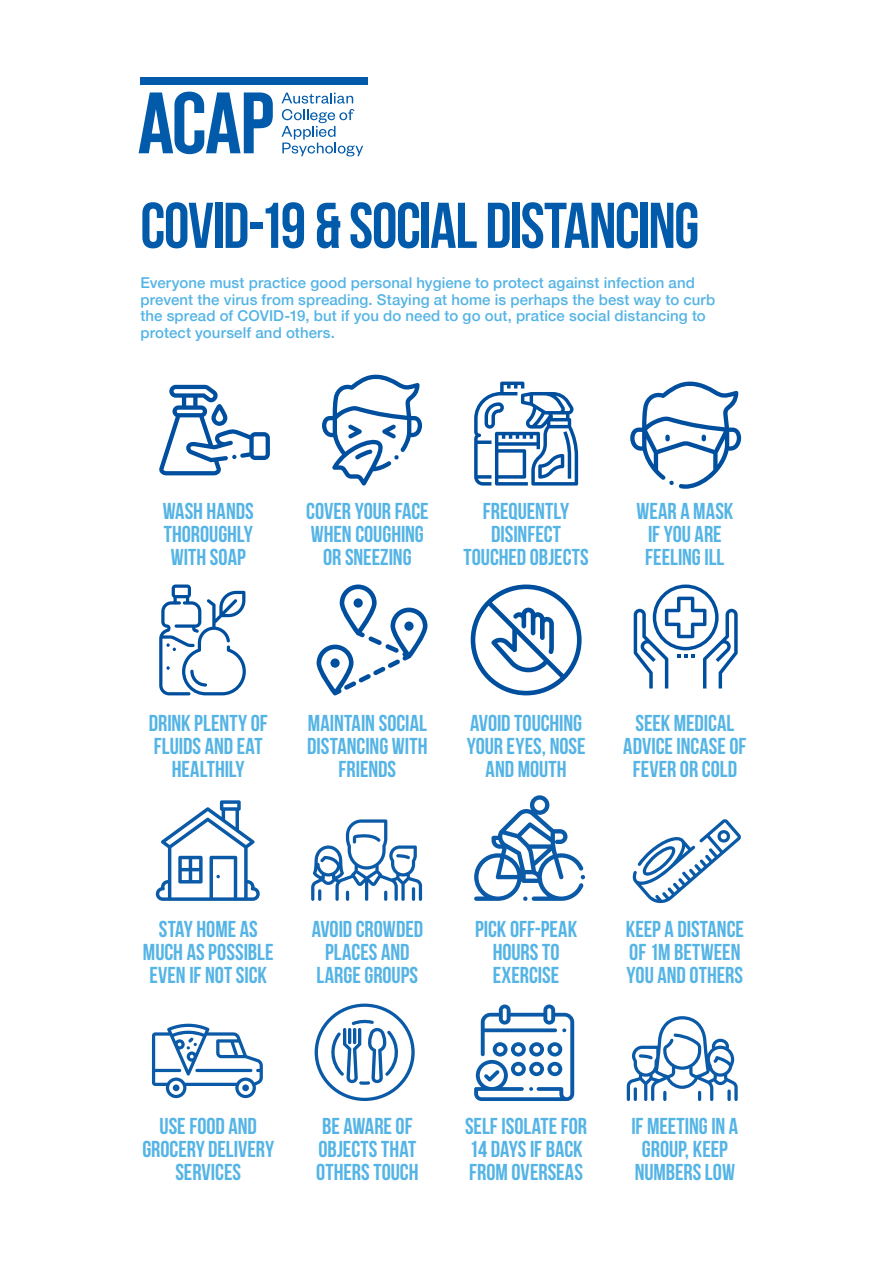
<style>
.page{position:relative;width:893px;height:1263px;background:#fff}
.page>*{position:absolute;margin:0;border:0;box-sizing:border-box;transform-origin:0 0}
.Course_Heading{font:64.5px "Bebas Neue";letter-spacing:-.025em;color:#015aaa}
.Body_Bullet{font:22.95px/23px "Bebas Neue";color:#54b4e5;text-align:center}
.Body_Bullet-2{font:500 15px/16.5px "Helvetica Neue";letter-spacing:.01em;color:#54b4e5}
</style>
<div class="page">
<svg style="left:139px;top:92px;width:134px;height:62px"></svg>
<div style="left:141px;top:77px;width:226px;height:8px;background:#015aaa"></div>
<svg style="left:282px;top:93px;width:81px;height:63px"></svg>
<svg style="left:159px;top:385px;width:111px;height:90px"></svg>
<svg style="left:322px;top:374px;width:100px;height:112px"></svg>
<svg style="left:474px;top:382px;width:104px;height:104px"></svg>
<svg style="left:630px;top:381px;width:111px;height:108px"></svg>
<svg style="left:317px;top:584px;width:110px;height:111px"></svg>
<svg style="left:471px;top:584px;width:111px;height:111px"></svg>
<svg style="left:634px;top:584px;width:104px;height:104px"></svg>
<svg style="left:159px;top:584px;width:87px;height:111px"></svg>
<svg style="left:155px;top:800px;width:105px;height:101px"></svg>
<svg style="left:311px;top:819px;width:111px;height:82px"></svg>
<svg style="left:474px;top:795px;width:111px;height:106px"></svg>
<svg style="left:632px;top:819px;width:109px;height:85px"></svg>
<svg style="left:152px;top:1024px;width:111px;height:74px"></svg>
<svg style="left:627px;top:1016px;width:111px;height:85px"></svg>
<svg style="left:727px;top:1089px;width:4px;height:12px"></svg>
<svg style="left:315px;top:1003px;width:100px;height:98px"></svg>
<svg style="left:474px;top:1004px;width:100px;height:97px"></svg>
<p class="Course_Heading" style="left:140px;top:190px;width:560px">COVID-19 &amp; SOCIAL DISTANCING</p>
<p class="Body_Bullet-2" style="left:140px;top:273px;width:576px">Everyone must practice good personal hygiene to protect against infection and prevent the virus from spreading. Staying at home is perhaps the best way to curb the spread of COVID-19, but if you do need to go out, pratice social distancing to protect yourself and others.</p>
<p class="Body_Bullet" style="left:163px;top:500px;width:93px;text-align:justify">WASH HANDS THOROUGHLY WITH SOAP</p>
<p class="Body_Bullet" style="left:306px;top:500px;width:124px">COVER YOUR FACE<br>WHEN COUGHING<br>OR SNEEZING</p>
<p class="Body_Bullet" style="left:463px;top:500px;width:127px">FREQUENTLY<br>DISINFECT<br>TOUCHED OBJECTS</p>
<p class="Body_Bullet" style="left:636px;top:500px;width:99px">WEAR A MASK<br>IF YOU ARE<br>FEELING ILL</p>
<p class="Body_Bullet" style="left:149px;top:712px;width:121px">DRINK PLENTY OF<br>FLUIDS AND EAT<br>HEALTHILY</p>
<p class="Body_Bullet" style="left:307px;top:712px;width:122px">MAINTAIN SOCIAL<br>DISTANCING WITH<br>FRIENDS</p>
<p class="Body_Bullet" style="left:467px;top:712px;width:120px">AVOID TOUCHING<br>YOUR EYES, NOSE<br>AND MOUTH</p>
<p class="Body_Bullet" style="left:623px;top:712px;width:125px">SEEK MEDICAL<br>ADVICE INCASE OF<br>FEVER OR COLD</p>
<p class="Body_Bullet" style="left:143px;top:917px;width:132px">STAY HOME AS<br>MUCH AS POSSIBLE<br>EVEN IF NOT SICK</p>
<p class="Body_Bullet" style="left:312px;top:917px;width:113px">AVOID CROWDED<br>PLACES AND<br>LARGE GROUPS</p>
<p class="Body_Bullet" style="left:475px;top:917px;width:104px">PICK OFF-PEAK<br>HOURS TO<br>EXERCISE</p>
<p class="Body_Bullet" style="left:626px;top:917px;width:120px;text-align:left">KEEP A DISTANCE<br>OF 1M BETWEEN<br>YOU AND OTHERS</p>
<p class="Body_Bullet" style="left:142px;top:1114px;width:133px">USE FOOD AND<br>GROCERY DELIVERY<br>SERVICES</p>
<p class="Body_Bullet" style="left:316px;top:1114px;width:104px;text-align:left">BE AWARE OF<br>OBJECTS THAT<br>OTHERS TOUCH</p>
<p class="Body_Bullet" style="left:465px;top:1114px;width:124px;text-align:left">SELF ISOLATE FOR<br>14 DAYS IF BACK<br>FROM OVERSEAS</p>
<p class="Body_Bullet" style="left:631px;top:1114px;width:108px">IF MEETING IN A<br>GROUP, KEEP<br>NUMBERS LOW</p>
</div>
